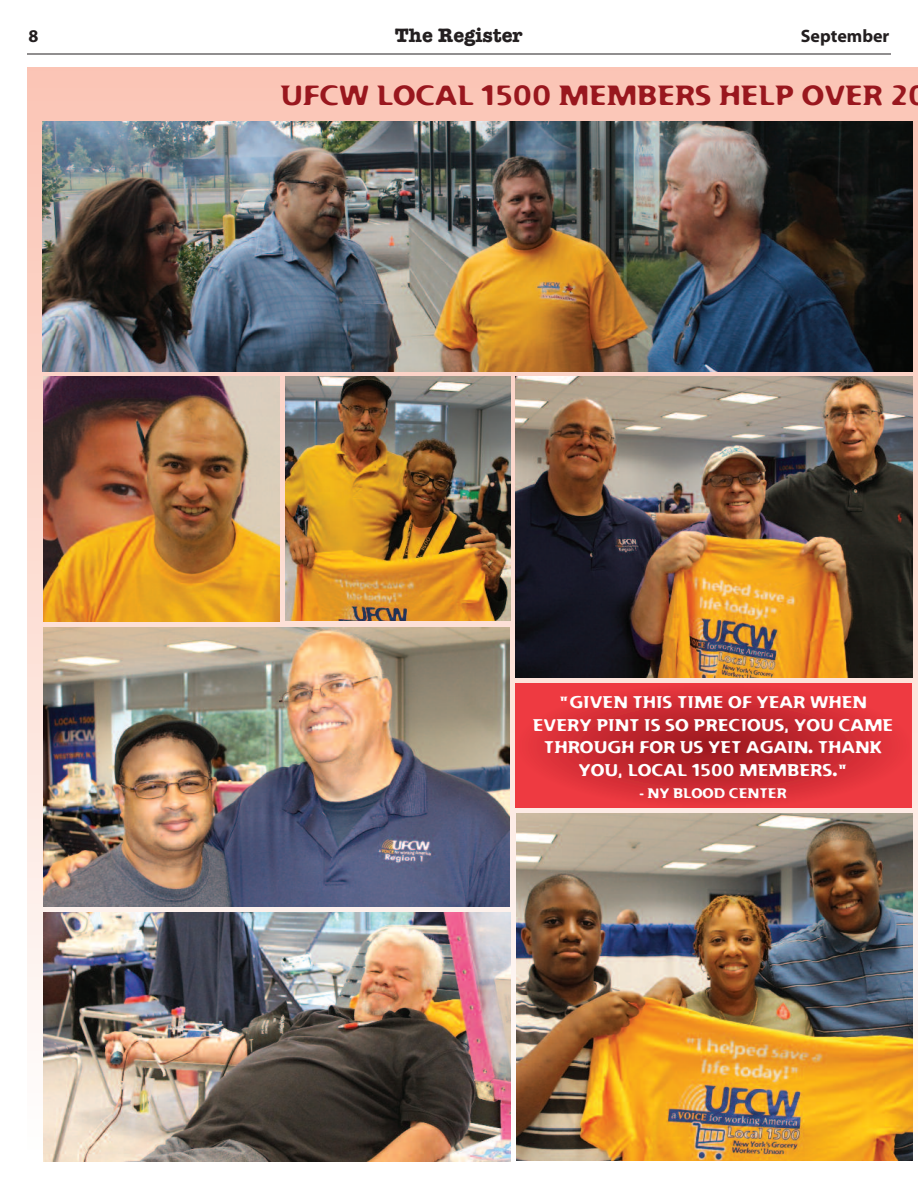
<style>
.page{position:relative;width:918px;height:1188px;background:#fff}
.page>*{position:absolute;margin:0;border:0;box-sizing:border-box;transform-origin:0 0}
.t1{font:27px "Flexure";color:#99171e}
.t2{font:700 19.5px "American Typewriter";color:#231f20}
.t3{font:700 18px "Myriad Pro";color:#231f20}
.t4{font:16.5px/22.5px "Flexure";color:#fff;text-align:center}
.t5{font:13.5px "Flexure";color:#fff}
</style>
<div class="page">
<img style="left:27px;top:68px;width:891px;height:1093px">
<hr style="left:27px;top:54px;width:864px;height:1px;background:#231f20">
<img style="left:516px;top:814px;width:396px;height:347px">
<img style="left:285px;top:376px;width:225px;height:245px">
<img style="left:516px;top:376px;width:396px;height:301px">
<img style="left:44px;top:912px;width:466px;height:249px">
<img style="left:43px;top:628px;width:467px;height:278px">
<img style="left:43px;top:376px;width:236px;height:246px">
<img style="left:43px;top:122px;width:869px;height:249px">
<svg style="left:516px;top:683px;width:396px;height:125px;background:#d52f36"></svg>
<p class="t3" style="left:28px;top:24px;width:11px">8</p>
<p class="t2" style="left:395px;top:23px;width:129px">The Register</p>
<p class="t3" style="left:801px;top:24px;width:90px">September</p>
<h1 class="t1" style="left:280px;top:79px;width:648px">UFCW LOCAL 1500 MEMBERS HELP OVER 20</h1>
<p class="t4" style="left:533px;top:691px;width:362px">“GIVEN THIS TIME OF YEAR WHEN<br>EVERY PINT IS SO PRECIOUS, YOU CAME<br>THROUGH FOR US YET AGAIN. THANK<br>YOU, LOCAL 1500 MEMBERS.”</p>
<p class="t5" style="left:639px;top:785px;width:149px">- NY BLOOD CENTER</p>
</div>
